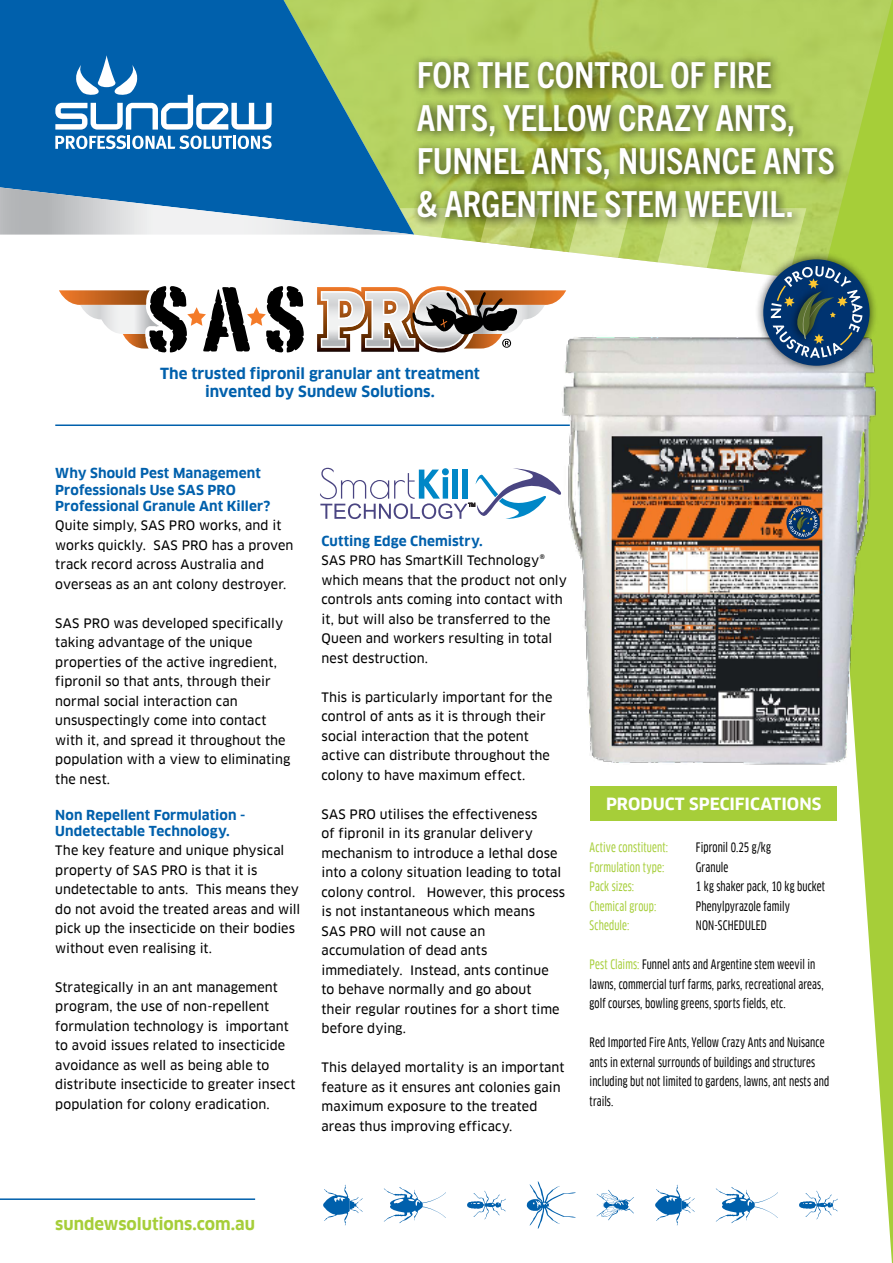
<style>
.page{position:relative;width:893px;height:1263px;background:#fff}
.page>*{position:absolute;margin:0;border:0;box-sizing:border-box;transform-origin:0 0}
.t1{font:700 condensed 36px/43.2px "Trade Gothic Next LT Pro";letter-spacing:-.01em;color:#fff}
.t2{font:700 16.5px "Clan Pro";color:#a6ce39}
.t3{font:700 16.5px "Clan Pro";color:#fff}
.t4{font:700 15px/18px "Clan Pro";letter-spacing:.005em;color:#0060ac;text-align:center}
.t5{font:700 13.5px/16.2px "Clan Pro";letter-spacing:.005em;color:#0060ac}
.t6{font:12.75px/19.5px "Clan Pro News";letter-spacing:.005em;color:#000}
.t7{font:12.75px/19.5px "Clan Pro Cond News";letter-spacing:.01em;color:#000}
.t8{font:12.75px "Clan Pro Cond News";letter-spacing:.01em;color:#a6ce39}
.s1{color:#a6ce39}
</style>
<div class="page">
<div style="left:414px;top:0;width:408px;height:271px;background:#b4d15f"></div>
<svg style="left:822px;top:0;width:71px;height:1263px"></svg>
<svg style="left:648px;top:228px;width:74px;height:43px;background:#cde08f"></svg>
<svg style="left:0;top:0;width:414px;height:186px;background:#2d7c99"></svg>
<svg style="left:55px;top:55px;width:217px;height:94px"></svg>
<svg style="left:323px;top:1185px;width:40px;height:40px"></svg>
<svg style="left:655px;top:1185px;width:40px;height:40px"></svg>
<svg style="left:384px;top:1187px;width:62px;height:36px"></svg>
<svg style="left:716px;top:1187px;width:62px;height:36px"></svg>
<svg style="left:467px;top:1191px;width:39px;height:28px"></svg>
<svg style="left:799px;top:1191px;width:39px;height:28px"></svg>
<svg style="left:527px;top:1181px;width:49px;height:48px"></svg>
<svg style="left:597px;top:1190px;width:37px;height:30px"></svg>
<hr style="left:55px;top:424px;width:515px;height:2px;background:#0060ac">
<hr style="left:0;top:1198px;width:255px;height:2px;background:#0060ac">
<div style="left:590px;top:787px;width:247px;height:34px;background:#a6ce39"></div>
<svg style="left:0;top:186px;width:631px;height:166px"></svg>
<img style="left:543px;top:319px;width:348px;height:454px">
<div style="left:754px;top:250px;width:124px;height:125px;background:#000;opacity:.75"></div>
<svg style="left:732px;top:208px;width:138px;height:158px;background:#7c9886"></svg>
<svg style="left:320px;top:468px;width:242px;height:51px"></svg>
<div style="left:410px;top:54px;width:435px;height:174px;background:#000;opacity:.75"></div>
<svg style="left:786px;top:506px;width:34px;height:33px"></svg>
<h1 class="t1" style="left:417px;top:52px;width:420px">FOR THE CONTROL OF FIRE<br>ANTS, YELLOW CRAZY ANTS,<br>FUNNEL ANTS, NUISANCE ANTS &amp; ARGENTINE STEM WEEVIL.</h1>
<p class="t4" style="left:160px;top:364px;width:321px">The trusted fipronil granular ant treatment invented by Sundew Solutions.</p>
<p class="t5" style="left:55px;top:465px;width:216px">Why Should Pest Management<br>Professionals Use SAS PRO<br>Professional Granule Ant Killer?</p>
<p class="t6" style="left:55px;top:516px;width:240px">Quite simply, SAS PRO works, and it works quickly. SAS PRO has a proven track record across Australia and overseas as an ant colony destroyer.</p>
<p class="t6" style="left:55px;top:613px;width:237px">SAS PRO was developed specifically taking advantage of the unique properties of the active ingredient, fipronil so that ants, through their normal social interaction can unsuspectingly come into contact with it, and spread it throughout the population with a view to eliminating the nest.</p>
<p class="t5" style="left:55px;top:807px;width:192px">Non Repellent Formulation -<br>Undetectable Technology.</p>
<p class="t6" style="left:55px;top:841px;width:247px">The key feature and unique physical property of SAS PRO is that it is undetectable to ants. This means they do not avoid the treated areas and will pick up the insecticide on their bodies without even realising it.</p>
<p class="t6" style="left:55px;top:977px;width:242px">Strategically in an ant management program, the use of non-repellent formulation technology is important to avoid issues related to insecticide avoidance as well as being able to distribute insecticide to greater insect population for colony eradication.</p>
<p class="t5" style="left:322px;top:533px;width:163px">Cutting Edge Chemistry.</p>
<p class="t6" style="left:322px;top:551px;width:247px">SAS PRO has SmartKill Technology® which means that the product not only controls ants coming into contact with it, but will also be transferred to the Queen and workers resulting in total nest destruction.</p>
<p class="t6" style="left:322px;top:687px;width:232px">This is particularly important for the control of ants as it is through their social interaction that the potent active can distribute throughout the colony to have maximum effect.</p>
<p class="t6" style="left:322px;top:804px;width:245px">SAS PRO utilises the effectiveness<br>of fipronil in its granular delivery mechanism to introduce a lethal dose into a colony situation leading to total colony control. However, this process is not instantaneous which means<br>SAS PRO will not cause an accumulation of dead ants immediately. Instead, ants continue<br>to behave normally and go about<br>their regular routines for a short time before dying.</p>
<p class="t6" style="left:322px;top:1058px;width:244px">This delayed mortality is an important feature as it ensures ant colonies gain maximum exposure to the treated areas thus improving efficacy.</p>
<p class="t3" style="left:606px;top:794px;width:217px">PRODUCT SPECIFICATIONS</p>
<p class="t8" style="left:590px;top:840px;width:80px">Active constituent:</p>
<p class="t7" style="left:696px;top:838px;width:76px">Fipronil 0.25 g/kg</p>
<p class="t8" style="left:590px;top:859px;width:76px">Formulation type:</p>
<p class="t7" style="left:696px;top:857px;width:34px">Granule</p>
<p class="t8" style="left:590px;top:879px;width:46px">Pack sizes:</p>
<p class="t7" style="left:696px;top:876px;width:130px">1 kg shaker pack, 10 kg bucket</p>
<p class="t8" style="left:590px;top:898px;width:68px">Chemical group:</p>
<p class="t7" style="left:696px;top:896px;width:95px">Phenylpyrazole family</p>
<p class="t8" style="left:590px;top:918px;width:41px">Schedule:</p>
<p class="t7" style="left:696px;top:915px;width:72px">NON-SCHEDULED</p>
<p class="t7" style="left:590px;top:954px;width:236px"><span class="s1">Pest Claims:</span> Funnel ants and Argentine stem weevil in lawns, commercial turf farms, parks, recreational areas, golf courses, bowling greens, sports fields, etc.</p>
<p class="t7" style="left:590px;top:1032px;width:241px">Red Imported Fire Ants, Yellow Crazy Ants and Nuisance ants in external surrounds of buildings and structures including but not limited to gardens, lawns, ant nests and trails.</p>
<p class="t2" style="left:55px;top:1214px;width:201px">sundewsolutions.com.au</p>
</div>
